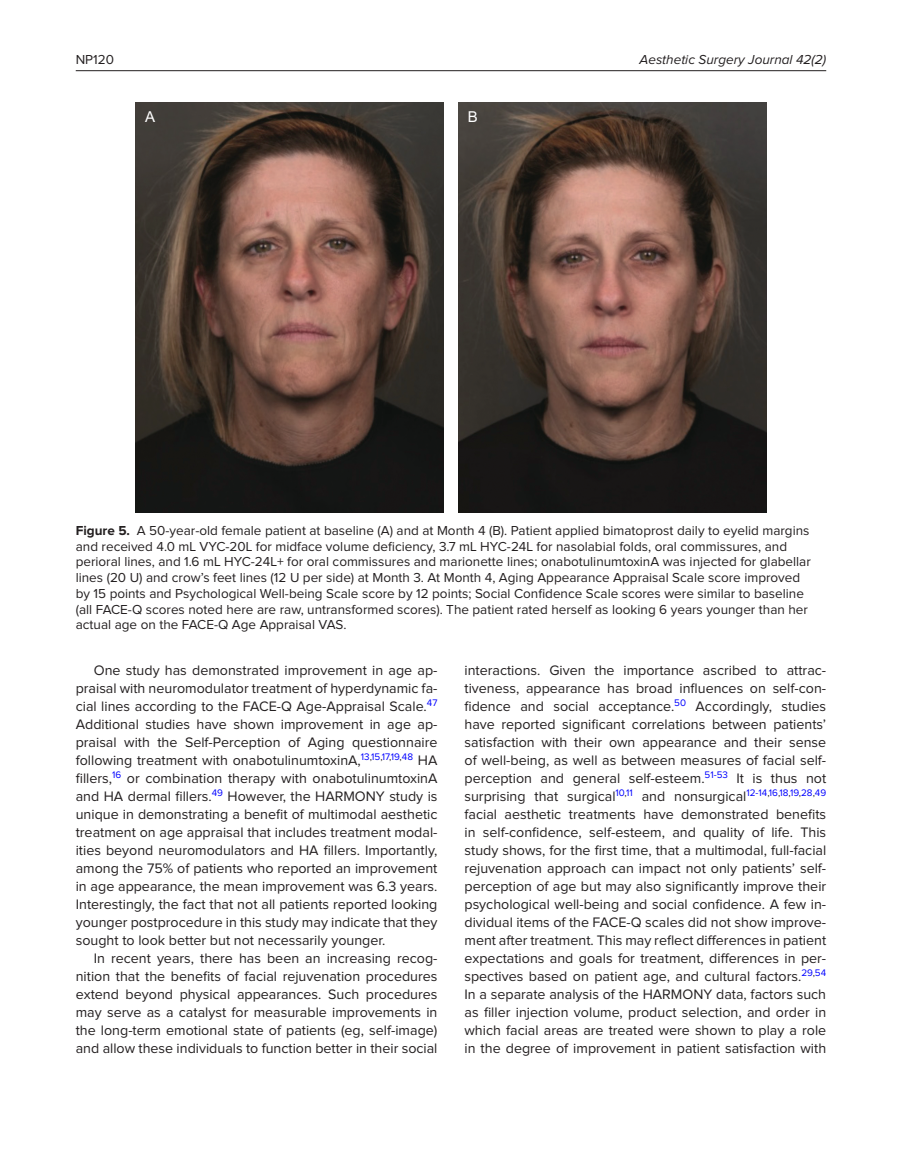
<style>
.page{position:relative;width:902px;height:1174px;background:#fff}
.page>*{position:absolute;margin:0;border:0;box-sizing:border-box;transform-origin:0 0}
.t1{font:15px "Arial";color:#fff}
.t2{font:14.25px/18px "Proxima Nova";color:#231f20;text-align:justify}
.t3{font:13.5px/15.8px "Proxima Nova";color:#231f20}
.t4{font:italic 13.5px "Proxima Nova";color:#231f20}
.s1{font-weight:700}
</style>
<div class="page">
<img style="left:136px;top:102px;width:307px;height:410px">
<img style="left:458px;top:102px;width:308px;height:410px">
<hr style="left:76px;top:70px;width:750px;height:1px;background:#231f20">
<p class="t3" style="left:76px;top:52px;width:40px">NP120</p>
<p class="t4" style="left:639px;top:54px;width:188px">Aesthetic Surgery Journal 42(2)</p>
<p class="t1" style="left:145px;top:107px;width:12px">A</p>
<p class="t1" style="left:467px;top:107px;width:12px">B</p>
<p class="t3" style="left:76px;top:523px;width:736px"><span class="s1">Figure 5.</span> A 50-year-old female patient at baseline (A) and at Month 4 (B). Patient applied bimatoprost daily to eyelid margins and received 4.0 mL VYC-20L for midface volume deficiency, 3.7 mL HYC-24L for nasolabial folds, oral commissures, and perioral lines, and 1.6 mL HYC-24L+ for oral commissures and marionette lines; onabotulinumtoxinA was injected for glabellar lines (20 U) and crow’s feet lines (12 U per side) at Month 3. At Month 4, Aging Appearance Appraisal Scale score improved by 15 points and Psychological Well-being Scale score by 12 points; Social Confidence Scale scores were similar to baseline (all FACE-Q scores noted here are raw, untransformed scores). The patient rated herself as looking 6 years younger than her actual age on the FACE-Q Age Appraisal VAS.</p>
<p class="t2" style="left:76px;top:661px;width:363px;text-indent:18px">One study has demonstrated improvement in age ap&shy;praisal with neuromodulator treatment of hyperdynamic fa&shy;cial lines according to the FACE-Q Age-Appraisal Scale.<sup>47<br></sup>Additional studies have shown improvement in age ap&shy;praisal with the Self-Perception of Aging questionnaire following treatment with onabotulinumtoxinA,<sup>13</sup><sup>,</sup><sup>15</sup><sup>,</sup><sup>17</sup><sup>,</sup><sup>19</sup><sup>,</sup><sup>48</sup> HA fillers,<sup>16</sup> or combination therapy with onabotulinumtoxinA and HA dermal fillers.<sup>49</sup> However, the HARMONY study is unique in demonstrating a benefit of multimodal aesthetic treatment on age appraisal that includes treatment modal&shy;ities beyond neuromodulators and HA fillers. Importantly, among the 75% of patients who reported an improvement in age appearance, the mean improvement was 6.3 years.<br>Interestingly, the fact that not all patients reported looking younger postprocedure in this study may indicate that they sought to look better but not necessarily younger.</p>
<p class="t2" style="left:76px;top:949px;width:363px;text-indent:18px">In recent years, there has been an increasing recog&shy;nition that the benefits of facial rejuvenation procedures extend beyond physical appearances. Such procedures may serve as a catalyst for measurable improvements in the long-term emotional state of patients (eg, self-image) and allow these individuals to function better in their social</p>
<p class="t2" style="left:464px;top:661px;width:363px">interactions. Given the importance ascribed to attrac&shy;tiveness, appearance has broad influences on self-con&shy;fidence and social acceptance.<sup>50</sup> Accordingly, studies have reported significant correlations between patients’ satisfaction with their own appearance and their sense of well-being, as well as between measures of facial self&shy;perception and general self-esteem.<sup>51-53</sup> It is thus not surprising that surgical<sup>10</sup><sup>,</sup><sup>11</sup> and nonsurgical<sup>12-14</sup><sup>,</sup><sup>16</sup><sup>,</sup><sup>18</sup><sup>,</sup><sup>19</sup><sup>,</sup><sup>28</sup><sup>,</sup><sup>49 </sup>facial aesthetic treatments have demonstrated benefits in self-confidence, self-esteem, and quality of life. This study shows, for the first time, that a multimodal, full-facial rejuvenation approach can impact not only patients’ self&shy;perception of age but may also significantly improve their psychological well-being and social confidence. A few in&shy;dividual items of the FACE-Q scales did not show improve&shy;ment after treatment. This may reflect differences in patient expectations and goals for treatment, differences in per&shy;spectives based on patient age, and cultural factors.<sup>29</sup><sup>,</sup><sup>54<br></sup>In a separate analysis of the HARMONY data, factors such as filler injection volume, product selection, and order in which facial areas are treated were shown to play a role in the degree of improvement in patient satisfaction with</p>
</div>
